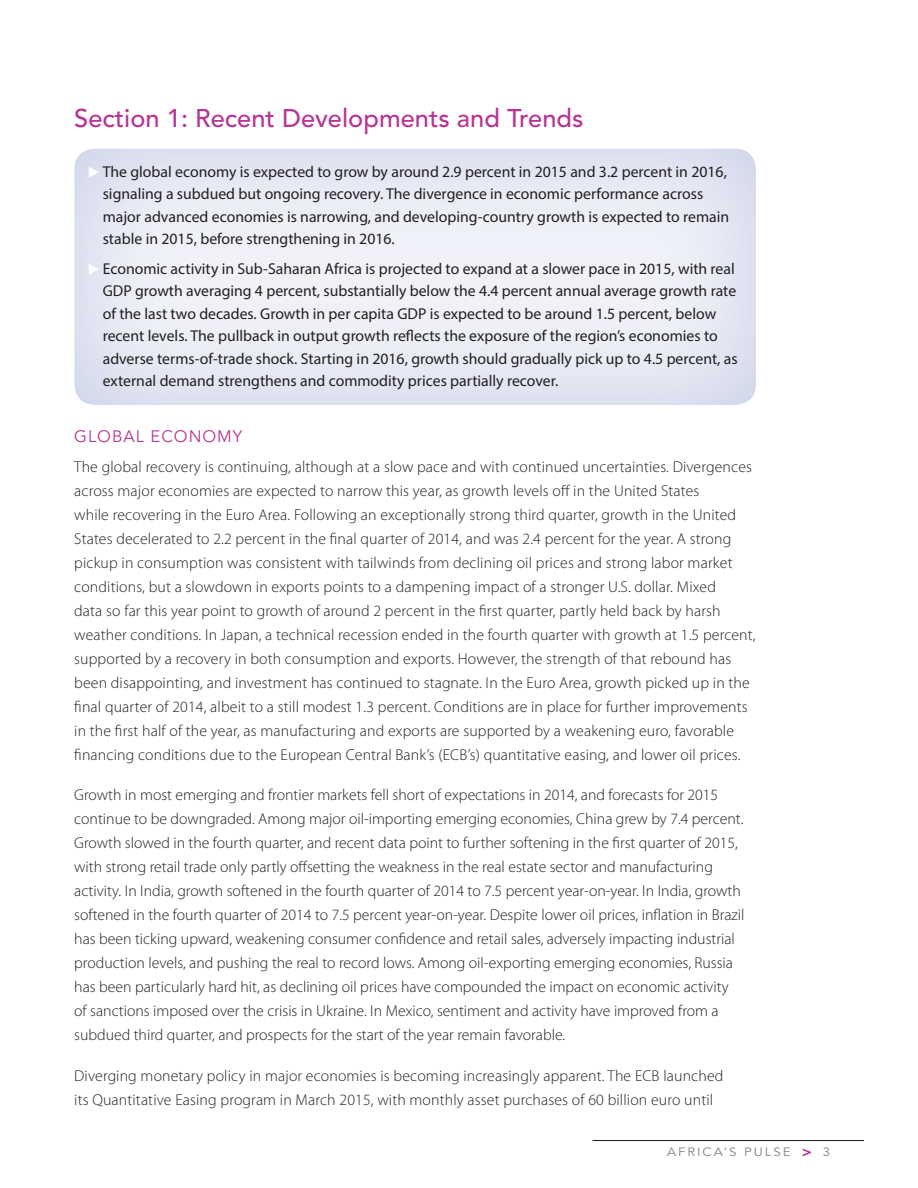
<style>
.page{position:relative;width:918px;height:1188px;background:#fff}
.page>*{position:absolute;margin:0;border:0;box-sizing:border-box;transform-origin:0 0}
.t1{font:500 25.5px "Avenir LT Std";color:#b73594}
.t2{font:16.5px "Avenir LT Std";letter-spacing:.06em;color:#b73594}
.t3{font:300 15.75px/24px "Myriad Pro";letter-spacing:.01em;color:#231f20}
.t4{font:15.75px/22.5px "Myriad Pro";color:#231f20}
.t5{font:12px "Avenir LT Std";letter-spacing:.15em;color:#808285;scale:1.1 1}
.s1{color:#fff}
.s2{font-weight:800;font-size:15px;color:#b73594}
</style>
<div class="page">
<hr style="left:592px;top:1140px;width:272px;height:1px;background:#231f20">
<div style="left:74px;top:147px;width:684px;height:258px;background:#fff;opacity:.75"></div>
<h1 class="t1" style="left:74px;top:104px;width:511px">Section 1: Recent Developments and Trends</h1>
<p class="t4" style="left:103px;top:160px;width:628px;text-indent:-15px"><span class="s1">◆</span> The global economy is expected to grow by around 2.9 percent in 2015 and 3.2 percent in 2016, signaling a subdued but ongoing recovery. The divergence in economic performance across major advanced economies is narrowing, and developing-country growth is expected to remain stable in 2015, before strengthening in 2016.</p>
<p class="t4" style="left:103px;top:257px;width:636px;text-indent:-15px"><span class="s1">◆</span> Economic activity in Sub-Saharan Africa is projected to expand at a slower pace in 2015, with real GDP growth averaging 4 percent, substantially below the 4.4 percent annual average growth rate of the last two decades. Growth in per capita GDP is expected to be around 1.5 percent, below recent levels. The pullback in output growth reflects the exposure of the region’s economies to adverse terms-of-trade shock. Starting in 2016, growth should gradually pick up to 4.5 percent, as external demand strengthens and commodity prices partially recover.</p>
<p class="t2" style="left:74px;top:426px;width:170px">GLOBAL ECONOMY</p>
<p class="t3" style="left:74px;top:455px;width:683px">The global recovery is continuing, although at a slow pace and with continued uncertainties. Divergences across major economies are expected to narrow this year, as growth levels off in the United States<br>while recovering in the Euro Area. Following an exceptionally strong third quarter, growth in the United States decelerated to 2.2 percent in the final quarter of 2014, and was 2.4 percent for the year. A strong pickup in consumption was consistent with tailwinds from declining oil prices and strong labor market conditions, but a slowdown in exports points to a dampening impact of a stronger U.S. dollar. Mixed<br>data so far this year point to growth of around 2 percent in the first quarter, partly held back by harsh weather conditions. In Japan, a technical recession ended in the fourth quarter with growth at 1.5 percent, supported by a recovery in both consumption and exports. However, the strength of that rebound has been disappointing, and investment has continued to stagnate. In the Euro Area, growth picked up in the final quarter of 2014, albeit to a still modest 1.3 percent. Conditions are in place for further improvements in the first half of the year, as manufacturing and exports are supported by a weakening euro, favorable financing conditions due to the European Central Bank’s (ECB’s) quantitative easing, and lower oil prices.</p>
<p class="t3" style="left:74px;top:783px;width:672px">Growth in most emerging and frontier markets fell short of expectations in 2014, and forecasts for 2015 continue to be downgraded. Among major oil-importing emerging economies, China grew by 7.4 percent.<br>Growth slowed in the fourth quarter, and recent data point to further softening in the first quarter of 2015, with strong retail trade only partly offsetting the weakness in the real estate sector and manufacturing activity. In India, growth softened in the fourth quarter of 2014 to 7.5 percent year-on-year. In India, growth softened in the fourth quarter of 2014 to 7.5 percent year-on-year. Despite lower oil prices, inflation in Brazil has been ticking upward, weakening consumer confidence and retail sales, adversely impacting industrial production levels, and pushing the real to record lows. Among oil-exporting emerging economies, Russia has been particularly hard hit, as declining oil prices have compounded the impact on economic activity of sanctions imposed over the crisis in Ukraine. In Mexico, sentiment and activity have improved from a subdued third quarter, and prospects for the start of the year remain favorable.</p>
<p class="t3" style="left:74px;top:1063px;width:651px">Diverging monetary policy in major economies is becoming increasingly apparent. The ECB launched its Quantitative Easing program in March 2015, with monthly asset purchases of 60 billion euro until</p>
<p class="t5" style="left:667px;top:1145px;width:150px">AFRICA’S PULSE <span class="s2">&gt;</span> 3</p>
</div>
